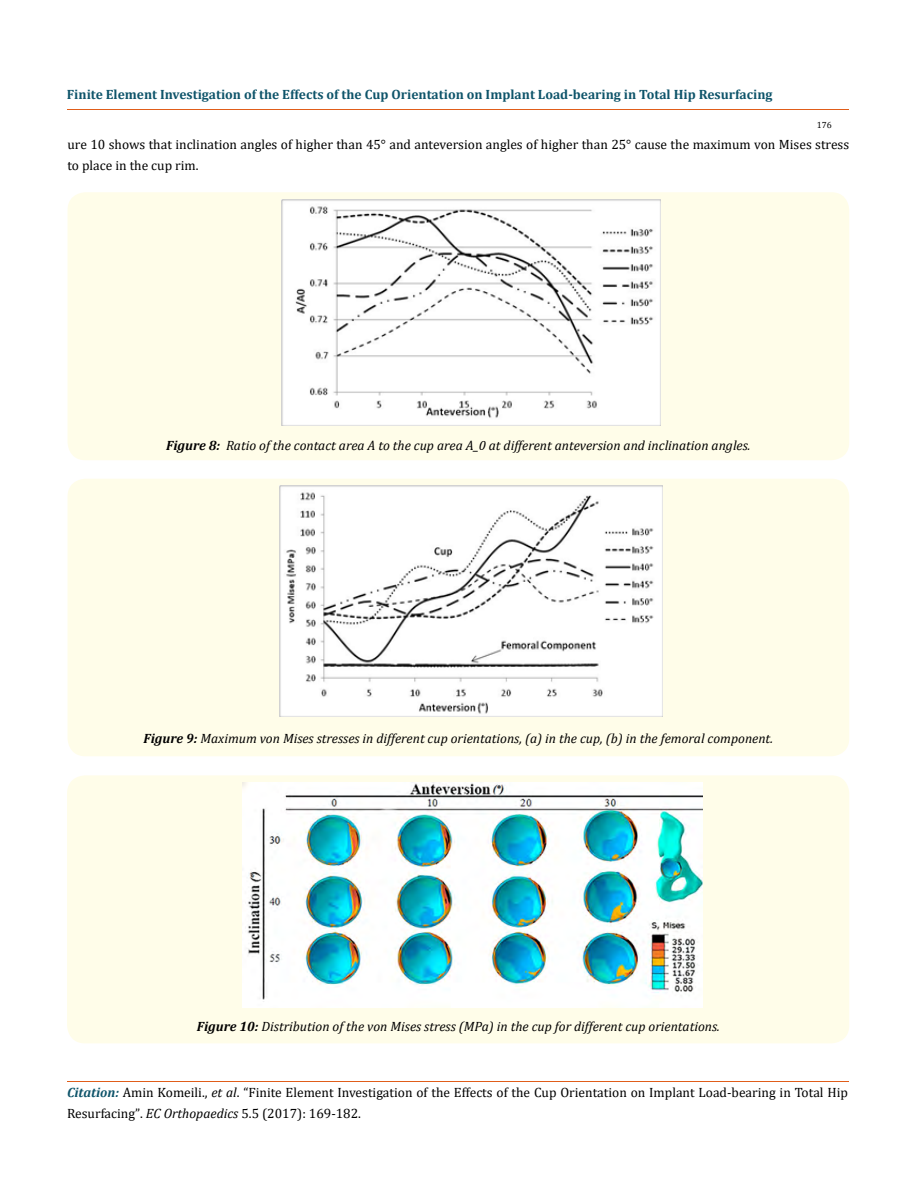
<style>
.page{position:relative;width:917px;height:1190px;background:#fff}
.page>*{position:absolute;margin:0;border:0;box-sizing:border-box;transform-origin:0 0}
.t1{font:13.5px/21px "Cambria";color:#000}
.t2{font:italic 13.5px "Cambria";color:#000}
.t3{font:700 13.5px "Cambria";color:#0e546a}
.t4{font:9px "Cambria";color:#000}
.s1{font-weight:700}
.s2{font-weight:700;font-style:italic;color:#0e546a}
.s3{font-style:italic}
.s4{font-size:13.35px}
</style>
<div class="page">
<hr style="left:68px;top:109px;width:781px;height:1px;background:#e05d1a">
<hr style="left:68px;top:1081px;width:781px;height:1px;background:#e05d1a">
<div style="left:68px;top:192px;width:781px;height:268px;background:#fffde9;border-radius:18px"></div>
<img style="left:282px;top:200px;width:378px;height:225px">
<div style="left:68px;top:478px;width:781px;height:278px;background:#fffde9;border-radius:18px"></div>
<img style="left:280px;top:485px;width:382px;height:231px">
<div style="left:67px;top:775px;width:782px;height:268px;background:#fffde9;border-radius:18px"></div>
<img style="left:243px;top:782px;width:459px;height:225px">
<p class="t3" style="left:67px;top:85px;width:707px">Finite Element Investigation of the Effects of the Cup Orientation on Implant Load-bearing in Total Hip Resurfacing</p>
<p class="t4" style="left:816px;top:120px;width:16px">176</p>
<p class="t1" style="left:68px;top:134px;width:783px">ure 10 shows that inclination angles of higher than 45° and anteversion angles of higher than 25° cause the maximum von Mises stress to place in the cup rim.</p>
<p class="t2" style="left:166px;top:436px;width:586px"><span class="s1">Figure 8:</span> Ratio of the contact area A to the cup area A_0 at different anteversion and inclination angles.</p>
<p class="t2" style="left:143px;top:728px;width:631px"><span class="s1">Figure 9:</span> Maximum von Mises stresses in different cup orientations, (a) in the cup, (b) in the femoral component.</p>
<p class="t2" style="left:197px;top:1017px;width:524px"><span class="s1">Figure 10:</span> Distribution of the von Mises stress (MPa) in the cup for different cup orientations.</p>
<p class="t1" style="left:67px;top:1081px;width:782px"><span class="s2">Citation:</span> Amin Komeili., <span class="s3">et al</span>. “Finite Element Investigation of the Effects of the Cup Orientation on Implant Load-bearing in Total Hip<br>Resurfacing”<span class="s4">.</span> <span class="s3">EC Orthopaedics</span> <span class="s4">5</span>.5 (2017): 169-182.</p>
</div>
